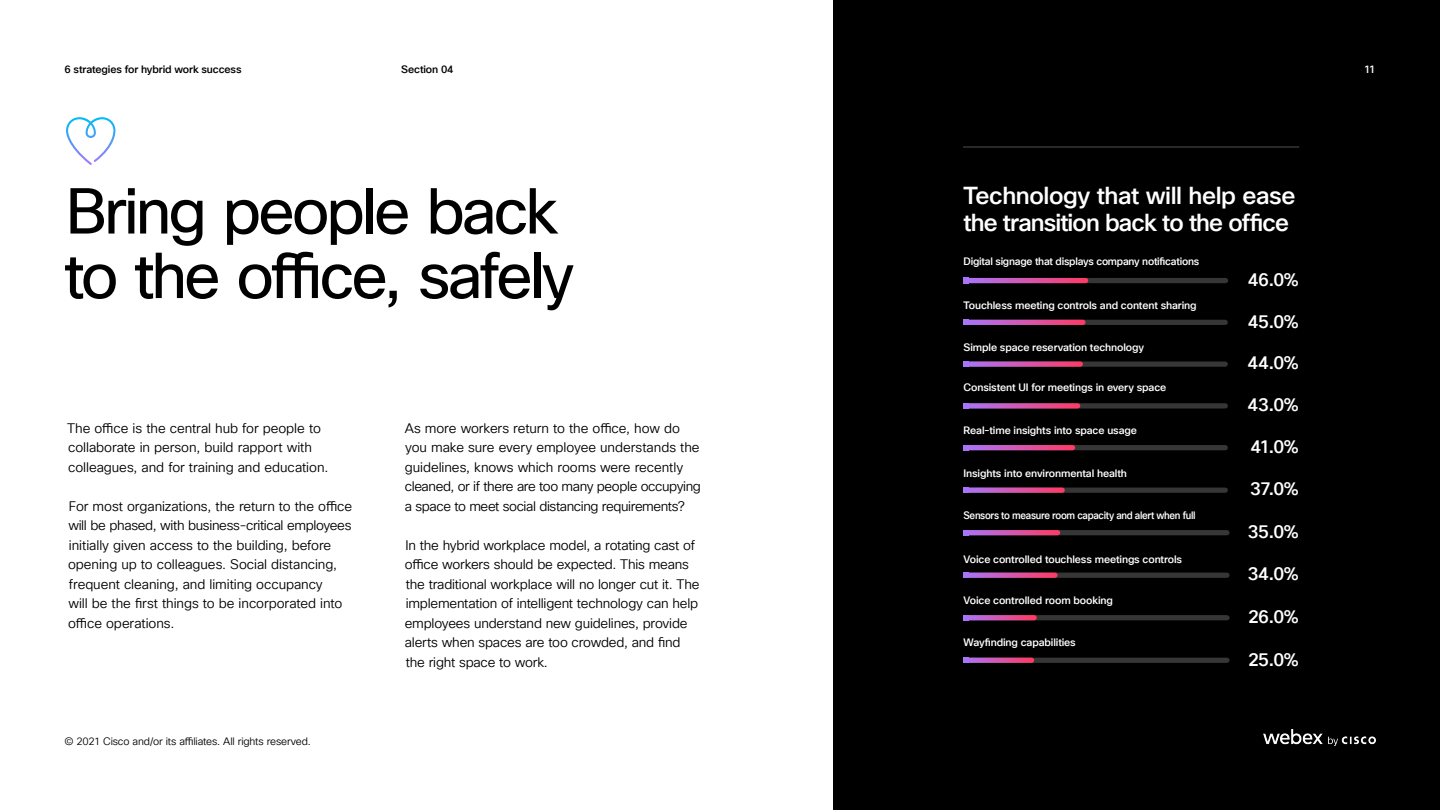
<style>
.page{position:relative;width:1440px;height:810px;background:#fff}
.page>*{position:absolute;margin:0;border:0;box-sizing:border-box;transform-origin:0 0}
.t1{font:63px/64.5px "Cisco Sans TT";letter-spacing:-.045em;color:#000}
.t2{font:500 24px/27px "Cisco Sans TT";letter-spacing:-.02em;color:#fff}
.t3{font:500 18px "Cisco Sans TT";letter-spacing:-.02em;color:#fff}
.t4{font:13.5px/19.5px "Cisco Sans TT Light";letter-spacing:-.01em;color:#000}
.t5{font:500 10.5px "Cisco Sans TT";letter-spacing:-.015em;color:#fff}
.t6{font:10.5px "Cisco Sans TT Light";letter-spacing:-.015em;color:#000}
.t7{font:500 10.5px "Cisco Sans TT";letter-spacing:-.015em;color:#fff;scale:.92 1}
.t8{font:500 10.5px "Cisco Sans TT";letter-spacing:-.01em;color:#000}
</style>
<div class="page">
<div style="left:833px;top:0;width:607px;height:810px;background:#000"></div>
<svg style="left:66px;top:117px;width:50px;height:48px"></svg>
<div style="left:966px;top:278px;width:260px;height:5px;background:#363636"></div>
<div style="left:966px;top:530px;width:261px;height:5px;background:#363636"></div>
<div style="left:966px;top:320px;width:259px;height:5px;background:#363636"></div>
<div style="left:966px;top:573px;width:261px;height:5px;background:#363636"></div>
<div style="left:966px;top:361px;width:259px;height:6px;background:#363636"></div>
<div style="left:966px;top:615px;width:261px;height:5px;background:#363636"></div>
<div style="left:966px;top:403px;width:259px;height:6px;background:#363636"></div>
<div style="left:966px;top:658px;width:261px;height:5px;background:#363636"></div>
<div style="left:966px;top:445px;width:259px;height:5px;background:#363636"></div>
<div style="left:966px;top:488px;width:259px;height:5px;background:#363636"></div>
<svg style="left:969px;top:278px;width:117px;height:5px"></svg>
<svg style="left:964px;top:278px;width:5px;height:5px"></svg>
<svg style="left:969px;top:530px;width:89px;height:5px"></svg>
<svg style="left:964px;top:530px;width:5px;height:5px"></svg>
<svg style="left:969px;top:320px;width:114px;height:5px"></svg>
<svg style="left:964px;top:320px;width:5px;height:5px"></svg>
<svg style="left:969px;top:573px;width:86px;height:5px"></svg>
<svg style="left:964px;top:573px;width:5px;height:5px"></svg>
<svg style="left:969px;top:361px;width:111px;height:6px"></svg>
<svg style="left:964px;top:361px;width:5px;height:6px"></svg>
<svg style="left:969px;top:615px;width:65px;height:5px"></svg>
<svg style="left:964px;top:615px;width:5px;height:5px"></svg>
<svg style="left:969px;top:403px;width:109px;height:6px"></svg>
<svg style="left:964px;top:403px;width:5px;height:6px"></svg>
<svg style="left:969px;top:658px;width:63px;height:5px"></svg>
<svg style="left:964px;top:658px;width:5px;height:5px"></svg>
<svg style="left:969px;top:445px;width:104px;height:5px"></svg>
<svg style="left:964px;top:445px;width:5px;height:5px"></svg>
<svg style="left:969px;top:488px;width:93px;height:5px"></svg>
<svg style="left:964px;top:488px;width:5px;height:5px"></svg>
<hr style="left:963px;top:146px;width:336px;height:2px;background:#363636">
<img style="left:1263px;top:729px;width:113px;height:17px">
<p class="t8" style="left:64px;top:62px;width:179px">6 strategies for hybrid work success</p>
<p class="t8" style="left:401px;top:62px;width:54px">Section 04</p>
<p class="t5" style="left:1364px;top:62px;width:13px">11</p>
<h1 class="t1" style="left:64px;top:181px;width:512px">Bring people back to the office, safely</h1>
<h2 class="t2" style="left:964px;top:183px;width:333px">Technology that will help ease the transition back to the office</h2>
<p class="t5" style="left:964px;top:255px;width:237px">Digital signage that displays company notifications</p>
<h3 class="t3" style="left:1248px;top:268px;width:53px">46.0%</h3>
<p class="t5" style="left:964px;top:299px;width:235px">Touchless meeting controls and content sharing</p>
<p class="t4" style="left:67px;top:419px;width:263px">The office is the central hub for people to collaborate in person, build rapport with colleagues, and for training and education.</p>
<p class="t4" style="left:68px;top:497px;width:286px">For most organizations, the return to the office will be phased, with business-critical employees initially given access to the building, before opening up to colleagues. Social distancing, frequent cleaning, and limiting occupancy<br>will be the first things to be incorporated into office operations.</p>
<p class="t6" style="left:64px;top:734px;width:248px">© 2021 Cisco and/or its affiliates. All rights reserved.</p>
<p class="t4" style="left:405px;top:419px;width:298px">As more workers return to the office, how do you make sure every employee understands the guidelines, knows which rooms were recently cleaned, or if there are too many people occupying a space to meet social distancing requirements?</p>
<p class="t4" style="left:405px;top:536px;width:296px">In the hybrid workplace model, a rotating cast of office workers should be expected. This means the traditional workplace will no longer cut it. The implementation of intelligent technology can help employees understand new guidelines, provide alerts when spaces are too crowded, and find the right space to work.</p>
<p class="t5" style="left:964px;top:340px;width:182px">Simple space reservation technology</p>
<p class="t5" style="left:964px;top:381px;width:204px">Consistent UI for meetings in every space</p>
<p class="t5" style="left:964px;top:423px;width:175px">Real-time insights into space usage</p>
<p class="t5" style="left:964px;top:467px;width:165px">Insights into environmental health</p>
<p class="t7" style="left:964px;top:508px;width:254px">Sensors to measure room capacity and alert when full</p>
<p class="t5" style="left:964px;top:552px;width:220px">Voice controlled touchless meetings controls</p>
<p class="t5" style="left:964px;top:593px;width:151px">Voice controlled room booking</p>
<p class="t5" style="left:964px;top:635px;width:114px">Wayfinding capabilities</p>
<h3 class="t3" style="left:1248px;top:310px;width:53px">45.0%</h3>
<h3 class="t3" style="left:1248px;top:351px;width:53px">44.0%</h3>
<h3 class="t3" style="left:1248px;top:393px;width:53px">43.0%</h3>
<h3 class="t3" style="left:1250px;top:435px;width:50px">41.0%</h3>
<h3 class="t3" style="left:1250px;top:477px;width:50px">37.0%</h3>
<h3 class="t3" style="left:1248px;top:520px;width:52px">35.0%</h3>
<h3 class="t3" style="left:1248px;top:562px;width:53px">34.0%</h3>
<h3 class="t3" style="left:1248px;top:605px;width:52px">26.0%</h3>
<h3 class="t3" style="left:1248px;top:648px;width:52px">25.0%</h3>
</div>
